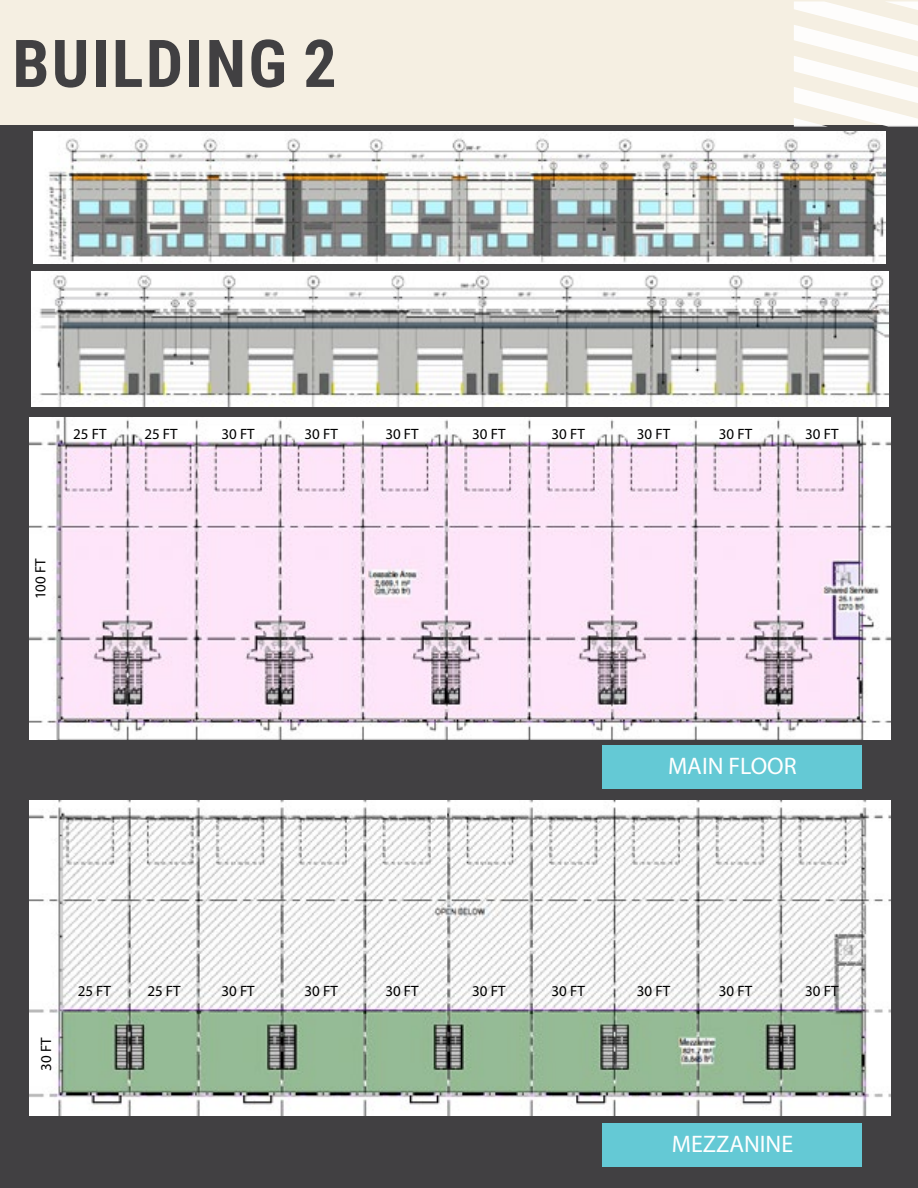
<style>
.page{position:relative;width:918px;height:1188px;background:#414042}
.page>*{position:absolute;margin:0;border:0;box-sizing:border-box;transform-origin:0 0}
.t1{font:700 66px "Roboto Condensed";letter-spacing:.035em;color:#414042}
.t2{font:24px "Myriad Pro";color:#fff}
.t3{font:15px "Myriad Pro";color:#000}
</style>
<div class="page">
<div style="left:0;top:0;width:918px;height:124px;background:#f5efe2"></div>
<div style="left:603px;top:1124px;width:259px;height:43px;background:#64c9d5"></div>
<div style="left:603px;top:745px;width:259px;height:44px;background:#64c9d5"></div>
<svg style="left:794px;top:2px;width:124px;height:125px"></svg>
<img style="left:34px;top:132px;width:852px;height:132px">
<img style="left:32px;top:271px;width:856px;height:135px">
<img style="left:30px;top:418px;width:860px;height:322px">
<img style="left:30px;top:800px;width:860px;height:315px">
<h1 class="t1" style="left:12px;top:17px;width:326px">BUILDING 2</h1>
<p class="t3" style="left:73px;top:424px;width:35px">25 FT</p>
<p class="t3" style="left:144px;top:424px;width:35px">25 FT</p>
<p class="t3" style="left:221px;top:424px;width:35px">30 FT</p>
<p class="t3" style="left:305px;top:424px;width:35px">30 FT</p>
<p class="t3" style="left:385px;top:424px;width:35px">30 FT</p>
<p class="t3" style="left:472px;top:424px;width:35px">30 FT</p>
<p class="t3" style="left:552px;top:424px;width:35px">30 FT</p>
<p class="t3" style="left:637px;top:424px;width:35px">30 FT</p>
<p class="t3" style="left:719px;top:424px;width:35px">30 FT</p>
<p class="t3" style="left:805px;top:424px;width:35px">30 FT</p>
<p class="t3" style="left:31px;top:599px;width:43px;rotate:-90deg">100 FT</p>
<h2 class="t2" style="left:668px;top:751px;width:130px">MAIN FLOOR</h2>
<p class="t3" style="left:37px;top:1071px;width:35px;rotate:-90deg">30 FT</p>
<p class="t3" style="left:78px;top:981px;width:35px">25 FT</p>
<p class="t3" style="left:147px;top:981px;width:35px">25 FT</p>
<p class="t3" style="left:221px;top:981px;width:35px">30 FT</p>
<p class="t3" style="left:305px;top:981px;width:35px">30 FT</p>
<p class="t3" style="left:385px;top:981px;width:35px">30 FT</p>
<p class="t3" style="left:472px;top:981px;width:35px">30 FT</p>
<p class="t3" style="left:552px;top:981px;width:35px">30 FT</p>
<p class="t3" style="left:637px;top:981px;width:35px">30 FT</p>
<p class="t3" style="left:719px;top:981px;width:35px">30 FT</p>
<p class="t3" style="left:805px;top:981px;width:35px">30 FT</p>
<h2 class="t2" style="left:672px;top:1130px;width:123px">MEZZANINE</h2>
</div>
